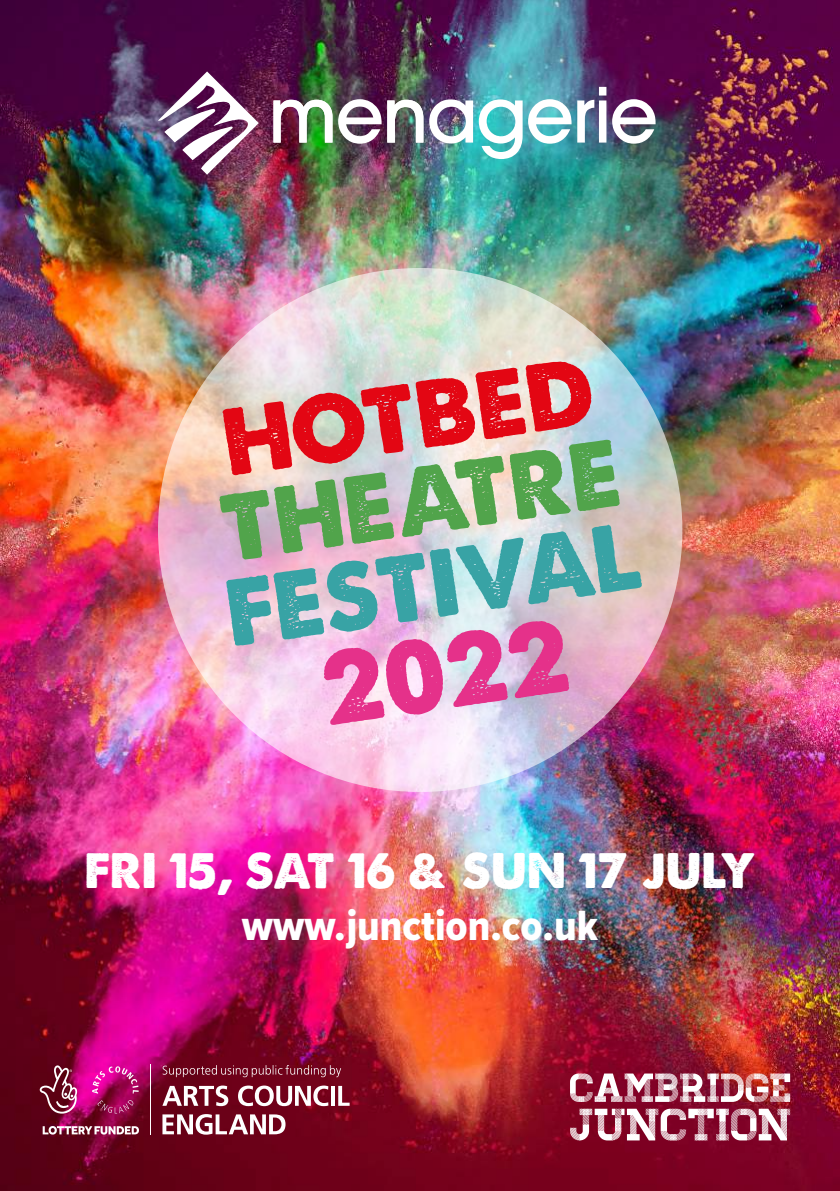
<style>
.page{position:relative;width:840px;height:1191px;background:#fff}
.page>*{position:absolute;margin:0;border:0;box-sizing:border-box;transform-origin:0 0}
.t1{font:97.6px "A Loveof Thunder";color:#e5318a}
.t2{font:90px "A Loveof Thunder";color:#38a3a5}
.t3{font:90px "A Loveof Thunder";color:#51a44b}
.t4{font:90px "A Loveof Thunder";color:#e30613}
.t5{font:47.4px "A Loveof Thunder";color:#fff}
.t6{font:43.8px "Proxima Nova Cond Extrabld";color:#fff}
</style>
<div class="page">
<img style="left:0;top:0;width:839px;height:1191px">
<img style="left:158px;top:71px;width:100px;height:104px">
<svg style="left:273px;top:100px;width:59px;height:43px"></svg>
<svg style="left:338px;top:99px;width:43px;height:45px"></svg>
<svg style="left:387px;top:100px;width:36px;height:43px"></svg>
<img style="left:429px;top:99px;width:93px;height:60px">
<svg style="left:528px;top:99px;width:43px;height:45px"></svg>
<svg style="left:577px;top:87px;width:78px;height:57px"></svg>
<img style="left:569px;top:1073px;width:220px;height:29px">
<svg style="left:569px;top:1108px;width:220px;height:32px"></svg>
<svg style="left:92px;top:1066px;width:47px;height:27px"></svg>
<svg style="left:97px;top:1099px;width:37px;height:14px"></svg>
<svg style="left:162px;top:1085px;width:66px;height:21px"></svg>
<svg style="left:238px;top:1085px;width:90px;height:21px"></svg>
<hr style="left:331px;top:1086px;width:4px;height:19px;background:#fff">
<svg style="left:338px;top:1086px;width:11px;height:19px"></svg>
<svg style="left:162px;top:1114px;width:123px;height:20px"></svg>
<svg style="left:162px;top:1065px;width:179px;height:12px;background:#862b3f"></svg>
<hr style="left:150px;top:1064px;width:1px;height:70px;background:#fff">
<svg style="left:43px;top:1126px;width:96px;height:8px"></svg>
<svg style="left:40px;top:1065px;width:38px;height:48px;background:#8c3853"></svg>
<img style="left:158px;top:268px;width:524px;height:524px;border-radius:50%">
<h2 class="t4" style="left:215px;top:387px;width:375px;rotate:-8deg">HOTBED</h2>
<h2 class="t3" style="left:213px;top:473px;width:403px;rotate:-8deg">THEATRE</h2>
<h2 class="t2" style="left:218px;top:557px;width:418px;rotate:-8deg">FESTIVAL</h2>
<h1 class="t1" style="left:313px;top:629px;width:250px;rotate:-8deg">2022</h1>
<p class="t5" style="left:84px;top:841px;width:672px">FRI 15, SAT 16 &amp; SUN 17 JULY</p>
<p class="t6" style="left:242px;top:893px;width:357px">www.junction.co.uk</p>
</div>
